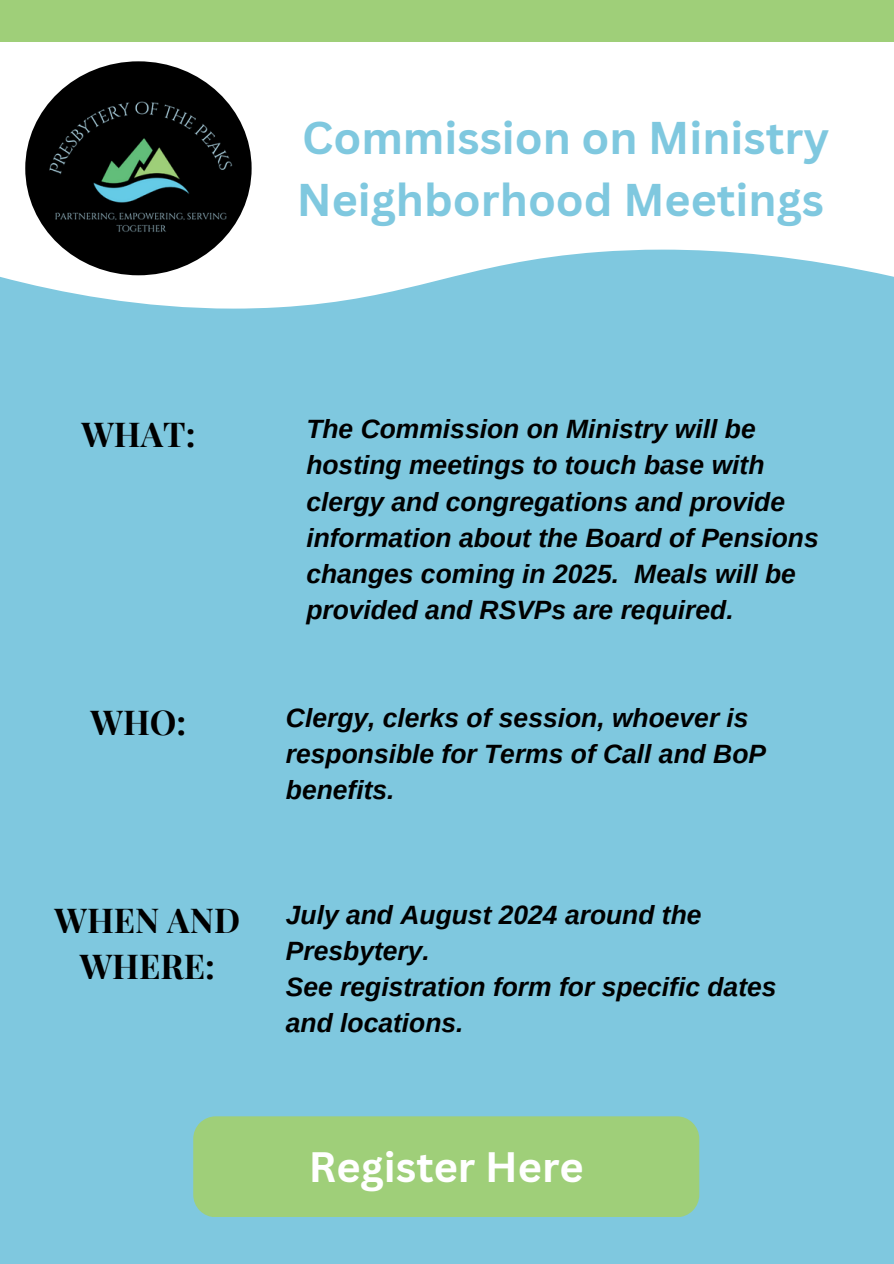
<style>
.page{position:relative;width:894px;height:1264px;background:#fff}
.page>*{position:absolute;margin:0;border:0;box-sizing:border-box;transform-origin:0 0}
.t1{font:700 44.7px/61.8px "Canva Sans";color:#7fc8df}
.t2{font:700 41.4px "Canva Sans";color:#fff}
.t3{font:700 33.6px/46.2px "Playfair Display SC";color:#000;text-align:center}
.t4{font:italic 700 26.4px/36px "Arimo";color:#000}
</style>
<div class="page">
<div style="left:0;top:0;width:893px;height:1263px;background:#7fc8df"></div>
<div style="left:0;top:0;width:893px;height:151px;background:#9fcf79"></div>
<svg style="left:0;top:42px;width:893px;height:266px;background:#edf7fa"></svg>
<img style="left:25px;top:61px;width:226px;height:214px;border-radius:50%">
<div style="left:193px;top:1116px;width:506px;height:101px;background:#9fcf79"></div>
<h2 class="t1" style="left:297px;top:106px;width:533px">Commission on Ministry<br>Neighborhood Meetings</h2>
<h2 class="t3" style="left:81px;top:409px;width:115px">WHAT:</h2>
<p class="t4" style="left:306px;top:411px;width:514px">The Commission on Ministry will be hosting meetings to touch base with clergy and congregations and provide information about the Board of Pensions changes coming in 2025. Meals will be provided and RSVPs are required.</p>
<p class="t3" style="left:90px;top:698px;width:97px">WHO:</p>
<h2 class="t3" style="left:54px;top:895px;width:187px">WHEN AND<br>WHERE:</h2>
<p class="t4" style="left:286px;top:699px;width:481px">Clergy, clerks of session, whoever is responsible for Terms of Call and BoP benefits.</p>
<p class="t4" style="left:286px;top:897px;width:417px">July and August 2024 around the<br>Presbytery.</p>
<h1 class="t4" style="left:286px;top:969px;width:492px">See registration form for specific dates and locations.</h1>
<h1 class="t2" style="left:308px;top:1137px;width:276px">Register Here</h1>
</div>
